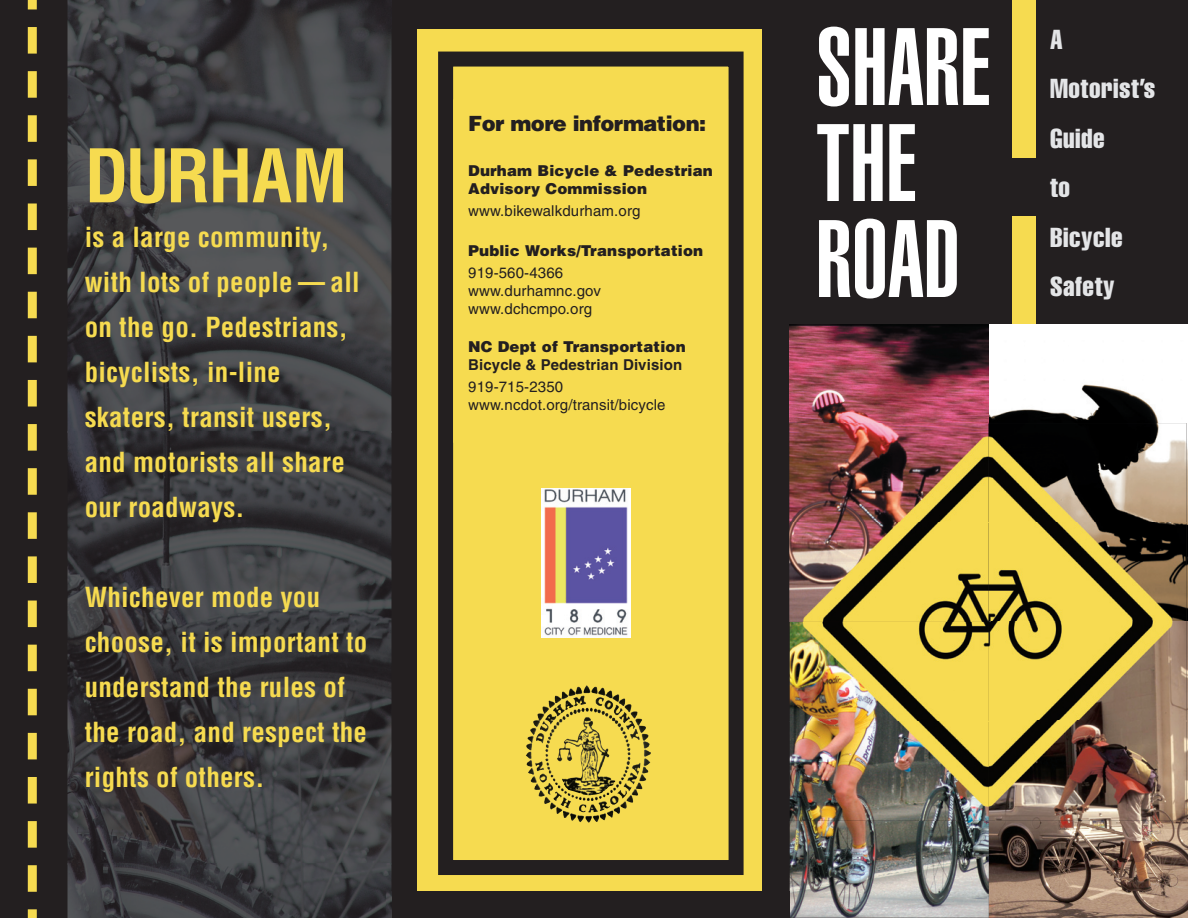
<style>
.page{position:relative;width:1188px;height:918px;background:#231f20}
.page>*{position:absolute;margin:0;border:0;box-sizing:border-box;transform-origin:0 0}
.t1{font:900 extra-condensed 108px/96px "Helvetica";color:#fff}
.t2{font:700 condensed 72px "Helvetica";letter-spacing:-.025em;color:#f6db50}
.t3{font:700 condensed 27px/45px "Helvetica";letter-spacing:.01em;color:#f6db50}
.t4{font:extra-condensed 27px/49.5px "Helvetica";letter-spacing:.02em;color:#e4e5e7}
.t5{font:900 21px "Helvetica";letter-spacing:-.025em;color:#231f20}
.t6{font:15px/18px "Helvetica";letter-spacing:.01em;color:#231f20}
.t7{font:900 15px/18px "Helvetica";letter-spacing:.01em;color:#231f20}
.t8{font:700 15px "Helvetica";letter-spacing:.01em;color:#231f20}
</style>
<div class="page">
<img style="left:789px;top:324px;width:399px;height:594px">
<img style="left:789px;top:423px;width:1px;height:398px">
<img style="left:988px;top:423px;width:199px;height:398px">
<div style="left:1012px;top:0;width:24px;height:158px;background:#f6db50"></div>
<div style="left:1012px;top:216px;width:24px;height:108px;background:#f6db50"></div>
<div style="left:417px;top:0;width:345px;height:918px;background:#f6db50"></div>
<svg style="left:438px;top:52px;width:306px;height:823px"></svg>
<svg style="left:453px;top:99px;width:275px;height:344px"></svg>
<div style="left:386px;top:0;width:404px;height:28px;background:#231f20"></div>
<svg style="left:28px;top:0;width:9px;height:918px"></svg>
<div style="left:386px;top:891px;width:404px;height:27px;background:#231f20"></div>
<img style="left:68px;top:0;width:324px;height:918px">
<img style="left:386px;top:0;width:6px;height:28px">
<img style="left:386px;top:891px;width:6px;height:27px">
<div style="left:541px;top:488px;width:90px;height:167px;background:#f6db50"></div>
<img style="left:542px;top:488px;width:88px;height:150px">
<img style="left:548px;top:685px;width:77px;height:25px">
<h2 class="t2" style="left:85px;top:131px;width:265px">DURHAM</h2>
<p class="t3" style="left:85px;top:215px;width:276px">is a large community, with lots of people — all on the go. Pedestrians, bicyclists, in-line skaters, transit users, and motorists all share our roadways.</p>
<p class="t3" style="left:85px;top:575px;width:284px">Whichever mode you choose, it is important to understand the rules of the road, and respect the rights of others.</p>
<p class="t5" style="left:468px;top:110px;width:239px">For more information:</p>
<p class="t7" style="left:468px;top:162px;width:246px">Durham Bicycle &amp; Pedestrian<br>Advisory Commission</p>
<p class="t6" style="left:468px;top:202px;width:174px">www.bikewalkdurham.org</p>
<p class="t7" style="left:468px;top:241px;width:237px">Public Works/Transportation</p>
<p class="t6" style="left:468px;top:264px;width:134px">919-560-4366 www.durhamnc.gov www.dchcmpo.org</p>
<p class="t7" style="left:468px;top:337px;width:219px">NC Dept of Transportation</p>
<p class="t8" style="left:468px;top:356px;width:216px">Bicycle &amp; Pedestrian Division</p>
<p class="t6" style="left:468px;top:378px;width:199px">919-715-2350 www.ncdot.org/transit/bicycle</p>
<h1 class="t1" style="left:816px;top:21px;width:175px">SHARE<br>THE<br>ROAD</h1>
<p class="t4" style="left:1050px;top:14px;width:107px">A<br>Motorist’s<br>Guide<br>to<br>Bicycle<br>Safety</p>
</div>
